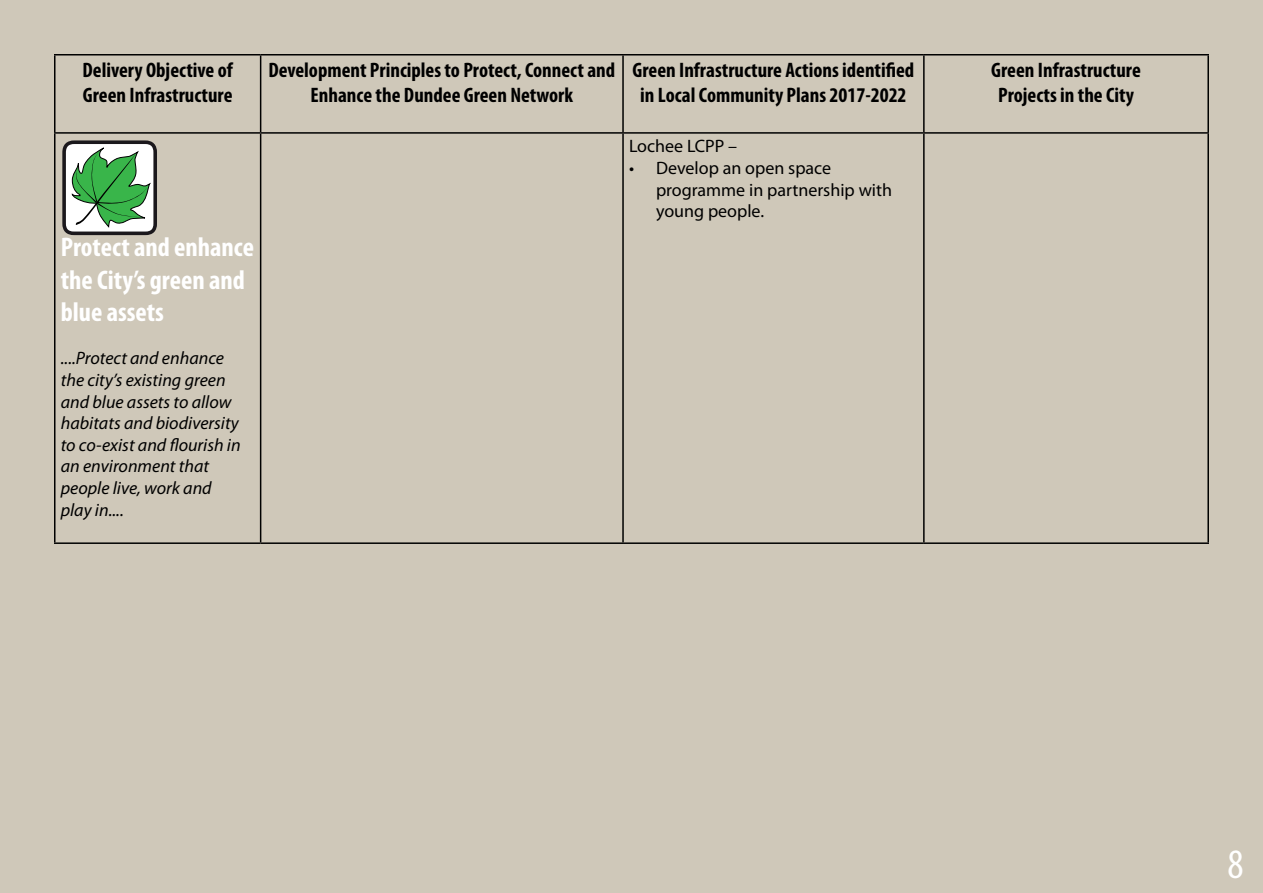
<style>
.page{position:relative;width:1263px;height:893px;background:#cfc8b9}
.page>*{position:absolute;margin:0;border:0;box-sizing:border-box;transform-origin:0 0}
.t1{font:condensed 42px "Myriad Pro";color:#fff}
.t2{font:700 condensed 27px/32.4px "Myriad Pro";color:#fff}
.t3{font:700 condensed 21px/25.2px "Myriad Pro";color:#000;text-align:center}
.t4{font:italic 18px/21.6px "Myriad Pro";color:#000}
.t5{font:18px/21.6px "Myriad Pro";color:#000}
</style>
<div class="page">
<hr style="left:54px;top:54px;width:207px;height:2px;background:#000">
<hr style="left:54px;top:56px;width:2px;height:76px;background:#000">
<hr style="left:261px;top:54px;width:362px;height:2px;background:#000">
<hr style="left:260px;top:56px;width:1px;height:76px;background:#000">
<hr style="left:623px;top:54px;width:301px;height:2px;background:#000">
<hr style="left:622px;top:56px;width:2px;height:76px;background:#000">
<hr style="left:924px;top:54px;width:285px;height:2px;background:#000">
<hr style="left:923px;top:56px;width:2px;height:76px;background:#000">
<hr style="left:1207px;top:56px;width:2px;height:76px;background:#000">
<hr style="left:54px;top:132px;width:207px;height:2px;background:#000">
<hr style="left:54px;top:134px;width:2px;height:408px;background:#000">
<hr style="left:261px;top:132px;width:362px;height:2px;background:#000">
<hr style="left:260px;top:134px;width:1px;height:408px;background:#000">
<hr style="left:623px;top:132px;width:301px;height:2px;background:#000">
<hr style="left:622px;top:134px;width:2px;height:408px;background:#000">
<hr style="left:924px;top:132px;width:285px;height:2px;background:#000">
<hr style="left:923px;top:134px;width:2px;height:408px;background:#000">
<hr style="left:1207px;top:134px;width:2px;height:408px;background:#000">
<hr style="left:54px;top:542px;width:207px;height:2px;background:#000">
<hr style="left:261px;top:542px;width:362px;height:2px;background:#000">
<hr style="left:623px;top:542px;width:301px;height:2px;background:#000">
<hr style="left:924px;top:542px;width:285px;height:2px;background:#000">
<div style="left:64px;top:142px;width:91px;height:91px;background:#fff;border-radius:10px"></div>
<div style="left:62px;top:140px;width:95px;height:95px;border:4px solid #1b181c;border-radius:10px"></div>
<svg style="left:71px;top:148px;width:80px;height:79px"></svg>
<p class="t3" style="left:83px;top:56px;width:152px;text-align:left">Delivery Objective of<br>Green Infrastructure</p>
<p class="t3" style="left:268px;top:56px;width:348px">Development Principles to Protect, Connect and<br>Enhance the Dundee Green Network</p>
<p class="t3" style="left:633px;top:56px;width:283px">Green Infrastructure Actions identified in Local Community Plans 2017-2022</p>
<p class="t3" style="left:991px;top:56px;width:151px">Green Infrastructure<br>Projects in the City</p>
<p class="t2" style="left:61px;top:231px;width:195px">Protect and enhance the City’s green and blue assets</p>
<p class="t4" style="left:61px;top:347px;width:181px">....Protect and enhance the city’s existing green and blue assets to allow habitats and biodiversity to co-exist and flourish in an environment that people live, work and play in....</p>
<p class="t5" style="left:629px;top:135px;width:110px">Lochee LCPP –</p>
<p class="t5" style="left:656px;top:157px;width:238px;text-indent:-27px">• Develop an open space programme in partnership with young people.</p>
<h1 class="t1" style="left:1227px;top:839px;width:18px">8</h1>
</div>
